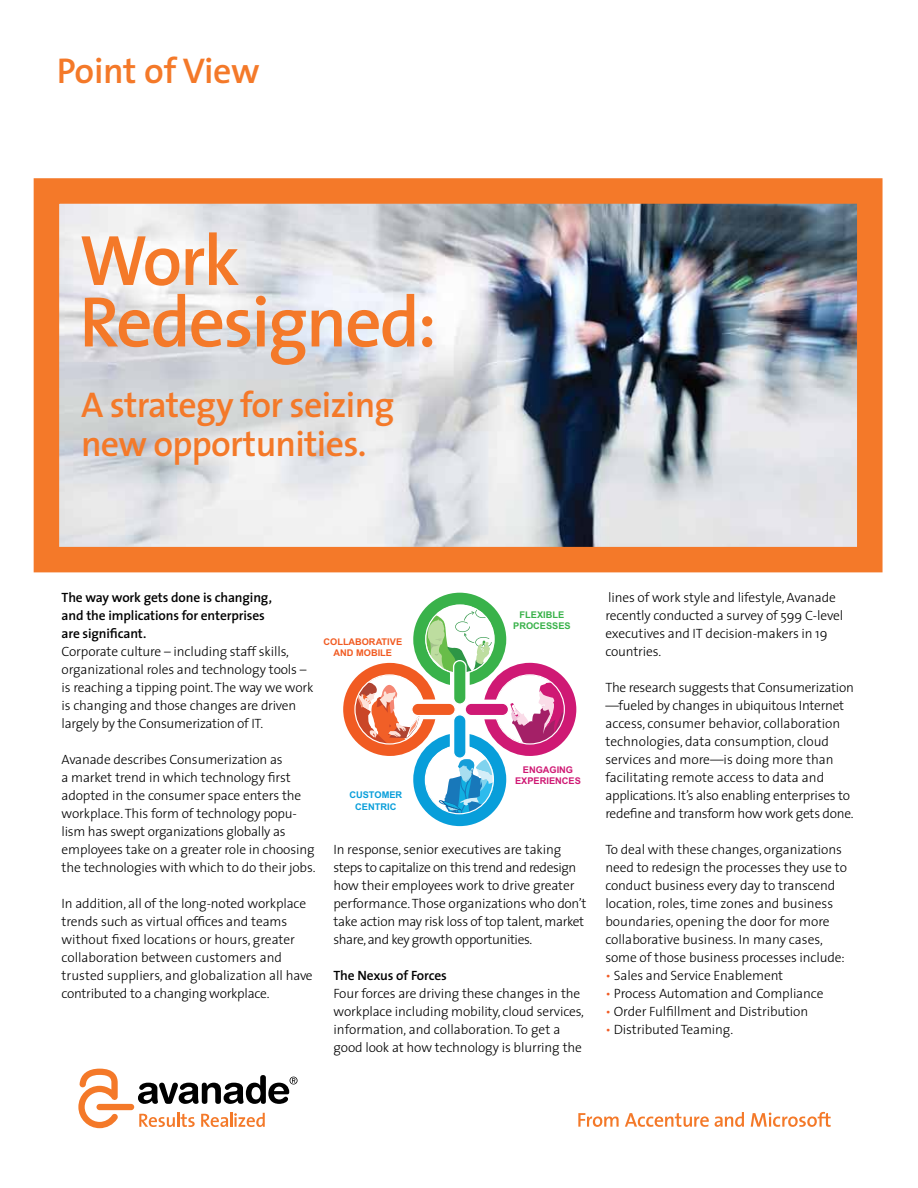
<style>
.page{position:relative;width:918px;height:1188px;background:#fff}
.page>*{position:absolute;margin:0;border:0;box-sizing:border-box;transform-origin:0 0}
.t1{font:600 72px/61.5px "The Sans";letter-spacing:-.03em;color:#f47929}
.t2{font:600 36px/39px "The Sans";letter-spacing:-.02em;color:#f47929}
.t3{font:300 13.5px/18px "The Sans";letter-spacing:-.01em;color:#000}
.t4{font:600 13.5px/18px "The Sans";letter-spacing:-.01em;color:#000}
.t5{font:700 9.3px/11.1px "Arial";color:#f15b22;text-align:center}
.t6{font:700 9.3px/11.1px "Arial";color:#cf1974;text-align:center}
.t7{font:700 9.3px/11.1px "Arial";color:#39b24a;text-align:center}
.t8{font:700 9.3px/11.1px "Arial";color:#089eda;text-align:center}
.s1{color:#f15a22}
</style>
<div class="page">
<img style="left:61px;top:205px;width:795px;height:340px">
<div style="left:34px;top:178px;width:849px;height:394px;border:26px solid #f47929"></div>
<svg style="left:578px;top:1113px;width:41px;height:14px"></svg>
<svg style="left:625px;top:1113px;width:84px;height:14px"></svg>
<svg style="left:715px;top:1112px;width:29px;height:15px"></svg>
<svg style="left:751px;top:1112px;width:80px;height:15px"></svg>
<svg style="left:138px;top:1075px;width:160px;height:29px"></svg>
<div style="left:96px;top:1104px;width:38px;height:6px;background:#f47929;border-radius:3px"></div>
<svg style="left:78px;top:1069px;width:40px;height:59px"></svg>
<svg style="left:139px;top:1113px;width:56px;height:14px"></svg>
<svg style="left:201px;top:1113px;width:64px;height:14px"></svg>
<svg style="left:343px;top:593px;width:234px;height:233px"></svg>
<div style="left:495px;top:674px;width:70px;height:71px;border:1px solid #fff;border-radius:50%"></div>
<div style="left:465px;top:703px;width:44px;height:13px;background:#cf1974;border-radius:6px"></div>
<div style="left:464px;top:703px;width:45px;height:13px;border:1px solid #fff;border-radius:6px"></div>
<h2 class="t2" style="left:57px;top:51px;width:205px">Point of View</h2>
<h1 class="t1" style="left:79px;top:230px;width:359px">Work<br>Redesigned:</h1>
<h2 class="t2" style="left:81px;top:386px;width:315px">A strategy for seizing new opportunities.</h2>
<p class="t4" style="left:62px;top:589px;width:212px">The way work gets done is changing, and the implications for enterprises are significant.</p>
<p class="t3" style="left:62px;top:642px;width:254px">Corporate culture – including staff skills, organizational roles and technology tools – is reaching a tipping point.The way we work is changing and those changes are driven largely by the Consumerization of IT.</p>
<p class="t3" style="left:62px;top:750px;width:255px">Avanade describes Consumerization as<br>a market trend in which technology first adopted in the consumer space enters the workplace.This form of technology popu&shy;lism has swept organizations globally as employees take on a greater role in choosing the technologies with which to do their jobs.</p>
<p class="t3" style="left:62px;top:894px;width:253px">In addition, all of the long-noted workplace trends such as virtual offices and teams without fixed locations or hours, greater collaboration between customers and trusted suppliers, and globalization all have contributed to a changing workplace.</p>
<p class="t5" style="left:324px;top:636px;width:80px">COLLABORATIVE<br>AND MOBILE</p>
<p class="t8" style="left:349px;top:790px;width:54px">CUSTOMER<br>CENTRIC</p>
<p class="t7" style="left:513px;top:609px;width:59px">FLEXIBLE<br>PROCESSES</p>
<p class="t6" style="left:515px;top:765px;width:67px">ENGAGING<br>EXPERIENCES</p>
<p class="t3" style="left:333px;top:840px;width:255px">In response, senior executives are taking steps to capitalize on this trend and redesign how their employees work to drive greater performance.Those organizations who don’t take action may risk loss of top talent,market share,and key growth opportunities.</p>
<p class="t4" style="left:333px;top:966px;width:115px">The Nexus of Forces</p>
<p class="t3" style="left:333px;top:984px;width:252px">Four forces are driving these changes in the workplace including mobility, cloud services, information, and collaboration. To get a good look at how technology is blurring the</p>
<p class="t3" style="left:605px;top:588px;width:239px">lines of work style and lifestyle, Avanade recently conducted a survey of 599 C-level executives and IT decision-makers in 19 countries.</p>
<p class="t3" style="left:605px;top:678px;width:250px">The research suggests that Consumerization —fueled by changes in ubiquitous Internet access, consumer behavior, collaboration technologies, data consumption, cloud services and more—is doing more than facilitating remote access to data and applications. It’s also enabling enterprises to redefine and transform how work gets done.</p>
<p class="t3" style="left:605px;top:840px;width:243px">To deal with these changes, organizations need to redesign the processes they use to conduct business every day to transcend location, roles, time zones and business boundaries, opening the door for more collaborative business. In many cases, some of those business processes include:</p>
<p class="t3" style="left:605px;top:966px;width:179px"><span class="s1">•</span> Sales and Service Enablement</p>
<p class="t3" style="left:605px;top:984px;width:220px"><span class="s1">•</span> Process Automation and Compliance</p>
<p class="t3" style="left:605px;top:1002px;width:204px"><span class="s1">•</span> Order Fulfillment and Distribution</p>
<p class="t3" style="left:605px;top:1020px;width:129px"><span class="s1">•</span> Distributed Teaming.</p>
</div>
